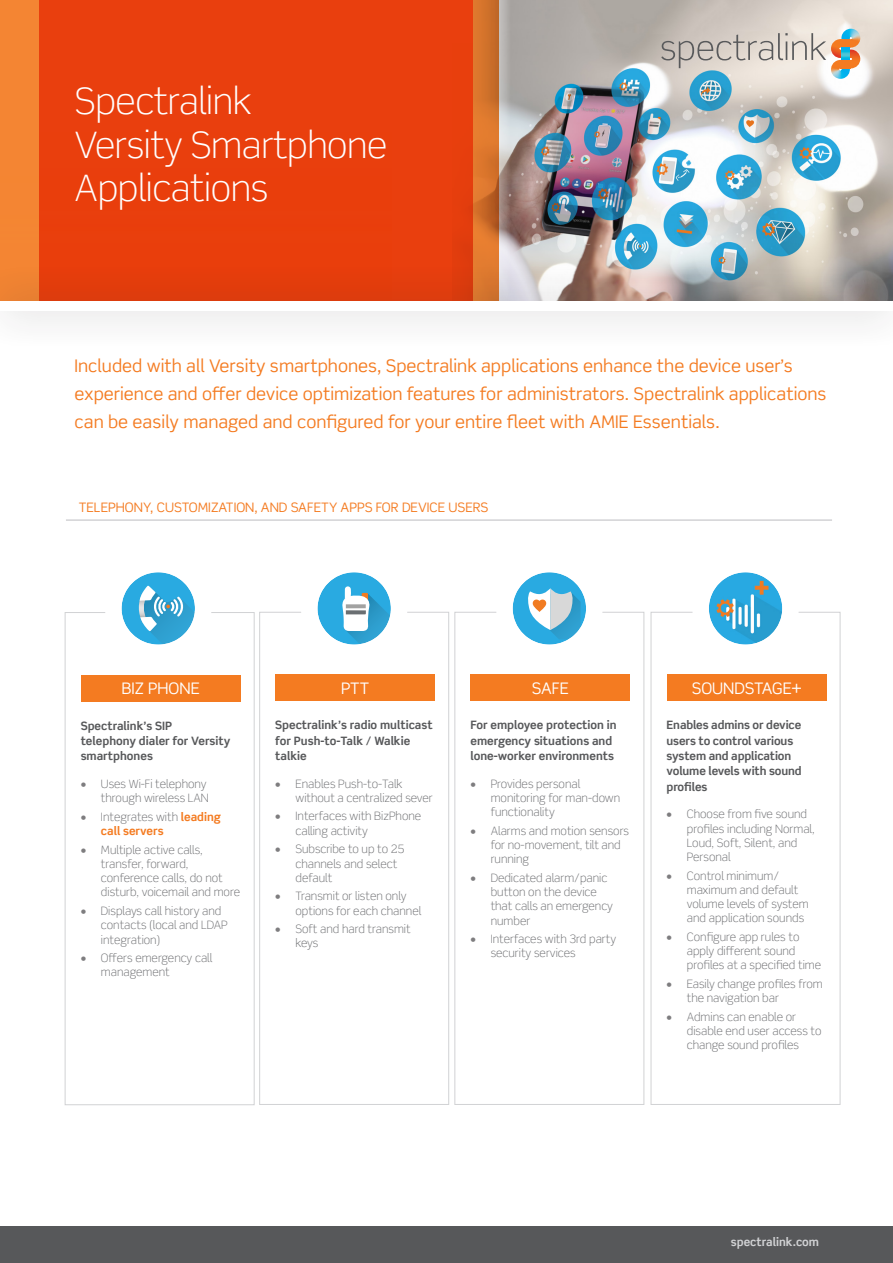
<style>
.page{position:relative;width:893px;height:1263px;background:#fff}
.page>*{position:absolute;margin:0;border:0;box-sizing:border-box;transform-origin:0 0}
.t1{font:300 36.45px/43.7px "Scene Pro";letter-spacing:-.01em;color:#fff}
.t2{font:17.4px/27.6px "Scene Std";color:#f47b21}
.App_H1{font:15.9px "Scene Std";color:#fff}
.t3{font:13.05px "Scene Std";color:#f47b21}
.t4{font:300 11.55px/14.2px "Scene Std";color:#6c6d70}
.App_intro{font:700 11.55px/15.3px "Scene Std";color:#57585a}
.t5{font:700 11.55px/14.2px "Scene Std";color:#f47b21}
.Body{font:700 11.55px "Scene Std";color:#d1d2d4}
.s1{font-weight:700;color:#7e7d7f}
.s2{color:#7e7d7f}
.s3{font-weight:300;color:#6c6d70}
</style>
<div class="page">
<img style="left:511px;top:0;width:382px;height:263px">
<svg style="left:499px;top:0;width:12px;height:263px;background:#b8b1af"></svg>
<svg style="left:0;top:0;width:499px;height:263px;background:#e77d2f"></svg>
<div style="left:39px;top:0;width:434px;height:301px;background:#e93f0e"></div>
<div style="left:0;top:263px;width:893px;height:87px;background:#231f20;opacity:.31"></div>
<div style="left:0;top:301px;width:893px;height:10px;background:#fff"></div>
<img style="left:830px;top:70px;width:20px;height:9px">
<img style="left:841px;top:29px;width:19px;height:4px">
<svg style="left:661px;top:33px;width:199px;height:37px;background:#cec1b6"></svg>
<hr style="left:66px;top:520px;width:766px;height:1px;background:#bcbdc0">
<div style="left:0;top:1226px;width:893px;height:37px;background:#57585a"></div>
<div style="left:65px;top:612px;width:190px;height:493px;background:#fff;border:1px solid #d1d2d4"></div>
<svg style="left:122px;top:573px;width:72px;height:71px"></svg>
<div style="left:105px;top:556px;width:106px;height:105px;border:16px solid #fff;border-radius:50%"></div>
<div style="left:81px;top:675px;width:160px;height:26px;background:#f47b21"></div>
<div style="left:259px;top:612px;width:190px;height:493px;background:#fff;border:1px solid #d1d2d4"></div>
<div style="left:454px;top:612px;width:190px;height:493px;background:#fff;border:1px solid #d1d2d4"></div>
<div style="left:651px;top:612px;width:189px;height:493px;background:#fff;border:1px solid #d1d2d4"></div>
<svg style="left:318px;top:573px;width:72px;height:71px"></svg>
<div style="left:301px;top:556px;width:106px;height:105px;border:16px solid #fff;border-radius:50%"></div>
<div style="left:275px;top:675px;width:160px;height:26px;background:#f47b21"></div>
<svg style="left:513px;top:573px;width:73px;height:71px"></svg>
<div style="left:496px;top:556px;width:107px;height:105px;border:16px solid #fff;border-radius:50%"></div>
<div style="left:470px;top:675px;width:160px;height:26px;background:#f47b21"></div>
<div style="left:667px;top:675px;width:160px;height:26px;background:#f47b21"></div>
<img style="left:709px;top:573px;width:73px;height:71px">
<div style="left:692px;top:556px;width:107px;height:105px;border:16px solid #fff;border-radius:50%"></div>
<h3 class="t1" style="left:75px;top:79px;width:314px">Spectralink<br>Versity Smartphone<br>Applications</h3>
<h2 class="t2" style="left:75px;top:352px;width:754px">Included with all Versity smartphones, Spectralink applications enhance the device user’s experience and offer device optimization features for administrators. Spectralink applications can be easily managed and configured for your entire fleet with AMIE Essentials.</h2>
<h2 class="t3" style="left:79px;top:500px;width:411px">TELEPHONY, CUSTOMIZATION, AND SAFETY APPS FOR DEVICE USERS</h2>
<p class="App_H1" style="left:122px;top:678px;width:80px">BIZ PHONE</p>
<p class="App_intro" style="left:81px;top:718px;width:151px">Spectralink’s SIP telephony dialer for Versity smartphones</p>
<p class="t4" style="left:81px;top:777px;width:130px;text-align:right"><span class="s1">•</span> Uses Wi-Fi telephony through wireless LAN</p>
<p class="t5" style="left:101px;top:809px;width:122px;text-indent:-20px"><span class="s2">•</span> <span class="s3">Integrates with</span> leading call servers</p>
<p class="t4" style="left:101px;top:842px;width:141px;text-indent:-20px"><span class="s1">•</span> Multiple active calls, transfer, forward, conference calls, do not disturb, voicemail and more</p>
<p class="t4" style="left:101px;top:904px;width:128px;text-indent:-20px"><span class="s1">•</span> Displays call history and contacts (local and LDAP integration)</p>
<p class="t4" style="left:101px;top:951px;width:113px;text-indent:-20px"><span class="s1">•</span> Offers emergency call management</p>
<p class="App_H1" style="left:341px;top:678px;width:29px">PTT</p>
<p class="App_intro" style="left:275px;top:717px;width:159px">Spectralink’s radio multicast for Push-to-Talk / Walkie talkie</p>
<p class="t4" style="left:295px;top:776px;width:139px;text-indent:-20px"><span class="s1">•</span> Enables Push-to-Talk without a centralized sever</p>
<p class="t4" style="left:295px;top:809px;width:127px;text-indent:-20px"><span class="s1">•</span> Interfaces with BizPhone calling activity</p>
<p class="t4" style="left:295px;top:842px;width:111px;text-indent:-20px"><span class="s1">•</span> Subscribe to up to 25 channels and select default</p>
<p class="t4" style="left:295px;top:889px;width:127px;text-indent:-20px"><span class="s1">•</span> Transmit or listen only options for each channel</p>
<p class="t4" style="left:295px;top:922px;width:117px;text-indent:-20px"><span class="s1">•</span> Soft and hard transmit keys</p>
<p class="App_H1" style="left:532px;top:678px;width:39px">SAFE</p>
<p class="App_intro" style="left:470px;top:717px;width:148px">For employee protection in emergency situations and lone-worker environments</p>
<p class="t4" style="left:491px;top:776px;width:131px;text-indent:-20px"><span class="s1">•</span> Provides personal monitoring for man-down functionality</p>
<p class="t4" style="left:491px;top:823px;width:140px;text-indent:-20px"><span class="s1">•</span> Alarms and motion sensors for no-movement, tilt and running</p>
<p class="t4" style="left:491px;top:871px;width:124px;text-indent:-20px"><span class="s1">•</span> Dedicated alarm/panic button on the device that calls an emergency number</p>
<p class="t4" style="left:491px;top:932px;width:127px;text-indent:-20px"><span class="s1">•</span> Interfaces with 3rd party security services</p>
<p class="App_H1" style="left:692px;top:678px;width:111px">SOUNDSTAGE+</p>
<p class="App_intro" style="left:667px;top:717px;width:137px">Enables admins or device users to control various system and application volume levels with sound profiles</p>
<p class="t4" style="left:687px;top:807px;width:129px;text-indent:-20px"><span class="s1">•</span> Choose from five sound profiles including Normal,<br>Loud, Soft, Silent, and<br>Personal</p>
<p class="t4" style="left:687px;top:868px;width:123px;text-indent:-20px"><span class="s1">•</span> Control minimum/ maximum and default volume levels of system and application sounds</p>
<p class="t4" style="left:687px;top:930px;width:136px;text-indent:-20px"><span class="s1">•</span> Configure app rules to apply different sound profiles at a specified time</p>
<p class="t4" style="left:687px;top:977px;width:137px;text-indent:-20px"><span class="s1">•</span> Easily change profiles from the navigation bar</p>
<p class="t4" style="left:687px;top:1009px;width:136px;text-indent:-20px"><span class="s1">•</span> Admins can enable or disable end user access to change sound profiles</p>
<p class="Body" style="left:731px;top:1235px;width:90px">spectralink.com</p>
</div>
